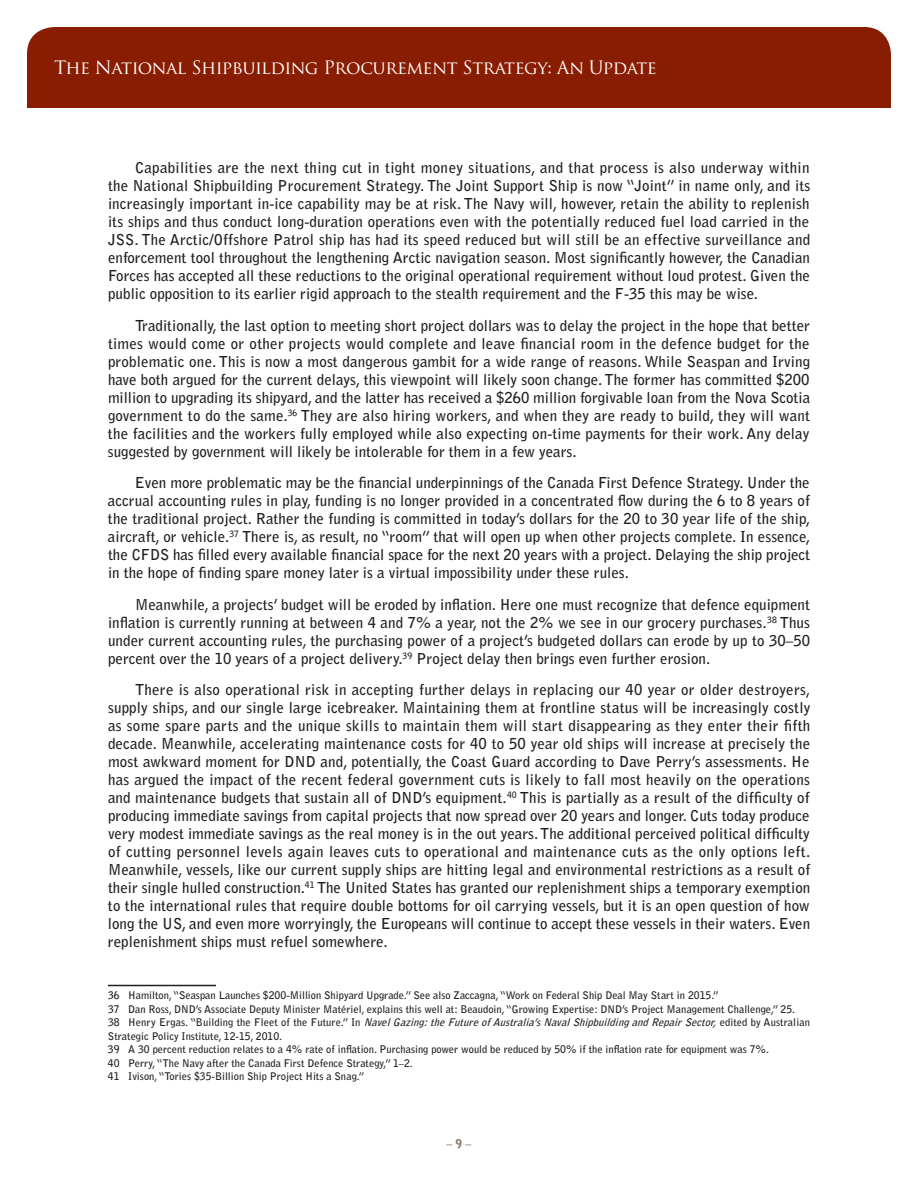
<style>
.page{position:relative;width:918px;height:1188px;background:#fff}
.page>*{position:absolute;margin:0;border:0;box-sizing:border-box;transform-origin:0 0}
.t1{font:18px "Trajan Pro";letter-spacing:-.025em;color:#fff}
.t2{font:700 15px/18px "Bell Gothic Std";color:#231f20;text-align:justify}
.t3{font:700 12px "Bell Gothic Std";color:#8a7966}
.t4{font:700 10.5px/13.5px "Bell Gothic Std";color:#231f20}
.s1{font-style:italic}
.s2{font-weight:900}
</style>
<div class="page">
<div style="left:27px;top:27px;width:864px;height:81px;background:#891d02"></div>
<hr style="left:108px;top:985px;width:108px;height:1px;background:#231f20">
<p class="t1" style="left:54px;top:56px;width:604px">The National Shipbuilding Procurement Strategy: An Update</p>
<p class="t2" style="left:108px;top:159px;width:704px;text-indent:27px">Capabilities are the next thing cut in tight money situations, and that process is also underway within the National Shipbuilding Procurement Strategy. The Joint Support Ship is now “Joint” in name only, and its increasingly important in-ice capability may be at risk. The Navy will, however, retain the ability to replenish its ships and thus conduct long-duration operations even with the potentially reduced fuel load carried in the JSS. The Arctic/Offshore Patrol ship has had its speed reduced but will still be an effective surveillance and enforcement tool throughout the lengthening Arctic navigation season. Most significantly however, the Canadian Forces has accepted all these reductions to the original operational requirement without loud protest. Given the public opposition to its earlier rigid approach to the stealth requirement and the F-35 this may be wise.</p>
<p class="t2" style="left:108px;top:316px;width:704px;text-indent:27px">Traditionally, the last option to meeting short project dollars was to delay the project in the hope that better times would come or other projects would complete and leave financial room in the defence budget for the problematic one. This is now a most dangerous gambit for a wide range of reasons. While Seaspan and Irving have both argued for the current delays, this viewpoint will likely soon change. The former has committed $200 million to upgrading its shipyard, and the latter has received a $260 million forgivable loan from the Nova Scotia government to do the same.<sup>36</sup> They are also hiring workers, and when they are ready to build, they will want the facilities and the workers fully employed while also expecting on-time payments for their work. Any delay suggested by government will likely be intolerable for them in a few years.</p>
<p class="t2" style="left:108px;top:474px;width:704px;text-indent:27px">Even more problematic may be the financial underpinnings of the Canada First Defence Strategy. Under the accrual accounting rules in play, funding is no longer provided in a concentrated flow during the 6 to 8 years of the traditional project. Rather the funding is committed in today’s dollars for the 20 to 30 year life of the ship, aircraft, or vehicle.<sup>37</sup> There is, as result, no “room” that will open up when other projects complete. In essence, the CFDS has filled every available financial space for the next 20 years with a project. Delaying the ship project in the hope of finding spare money later is a virtual impossibility under these rules.</p>
<p class="t2" style="left:108px;top:595px;width:704px;text-indent:27px">Meanwhile, a projects’ budget will be eroded by inflation. Here one must recognize that defence equipment inflation is currently running at between 4 and 7% a year, not the 2% we see in our grocery purchases.<sup>38</sup> Thus under current accounting rules, the purchasing power of a project’s budgeted dollars can erode by up to 30–50 percent over the 10 years of a project delivery.<sup>39</sup> Project delay then brings even further erosion.</p>
<p class="t2" style="left:108px;top:681px;width:704px;text-indent:27px">There is also operational risk in accepting further delays in replacing our 40 year or older destroyers, supply ships, and our single large icebreaker. Maintaining them at frontline status will be increasingly costly as some spare parts and the unique skills to maintain them will start disappearing as they enter their fifth decade. Meanwhile, accelerating maintenance costs for 40 to 50 year old ships will increase at precisely the most awkward moment for DND and, potentially, the Coast Guard according to Dave Perry’s assessments. He has argued the impact of the recent federal government cuts is likely to fall most heavily on the operations and maintenance budgets that sustain all of DND’s equipment.<sup>40</sup> This is partially as a result of the difficulty of producing immediate savings from capital projects that now spread over 20 years and longer. Cuts today produce very modest immediate savings as the real money is in the out years. The additional perceived political difficulty of cutting personnel levels again leaves cuts to operational and maintenance cuts as the only options left.<br>Meanwhile, vessels, like our current supply ships are hitting legal and environmental restrictions as a result of their single hulled construction.<sup>41</sup> The United States has granted our replenishment ships a temporary exemption to the international rules that require double bottoms for oil carrying vessels, but it is an open question of how long the US, and even more worryingly, the Europeans will continue to accept these vessels in their waters. Even replenishment ships must refuel somewhere.</p>
<p class="t4" style="left:108px;top:988px;width:703px">36 Hamilton, “Seaspan Launches $200-Million Shipyard Upgrade.” See also Zaccagna, “Work on Federal Ship Deal May Start in 2015.”<br>37 Dan Ross, DND’s Associate Deputy Minister Matériel, explains this well at: Beaudoin, “Growing Expertise: DND’s Project Management Challenge,” 25.<br>3 8 H e n r y E r g a s . “ B u i l d i n g t h e F l e e t o f t h e F u t u r e .” I n <span class="s1">NavelGazing:theFutureofAustralia’sNavalShipbuildingandRepairSector,</span>e d i t e d b y A u s t r a l i a n Strategic Policy Institute, 12-15, 2010.<br>39 A 30 percent reduction relates to a 4% rate of inflation. Purchasing power would be reduced by 50% if the inflation rate for equipment was 7%.<br>40 Perry, “The Navy after the Canada First Defence Strategy,” 1–2.<br>41 Ivison, “Tories $35-Billion Ship Project Hits a Snag.”</p>
<p class="t3" style="left:446px;top:1136px;width:27px">– <span class="s2">9</span> –</p>
</div>
